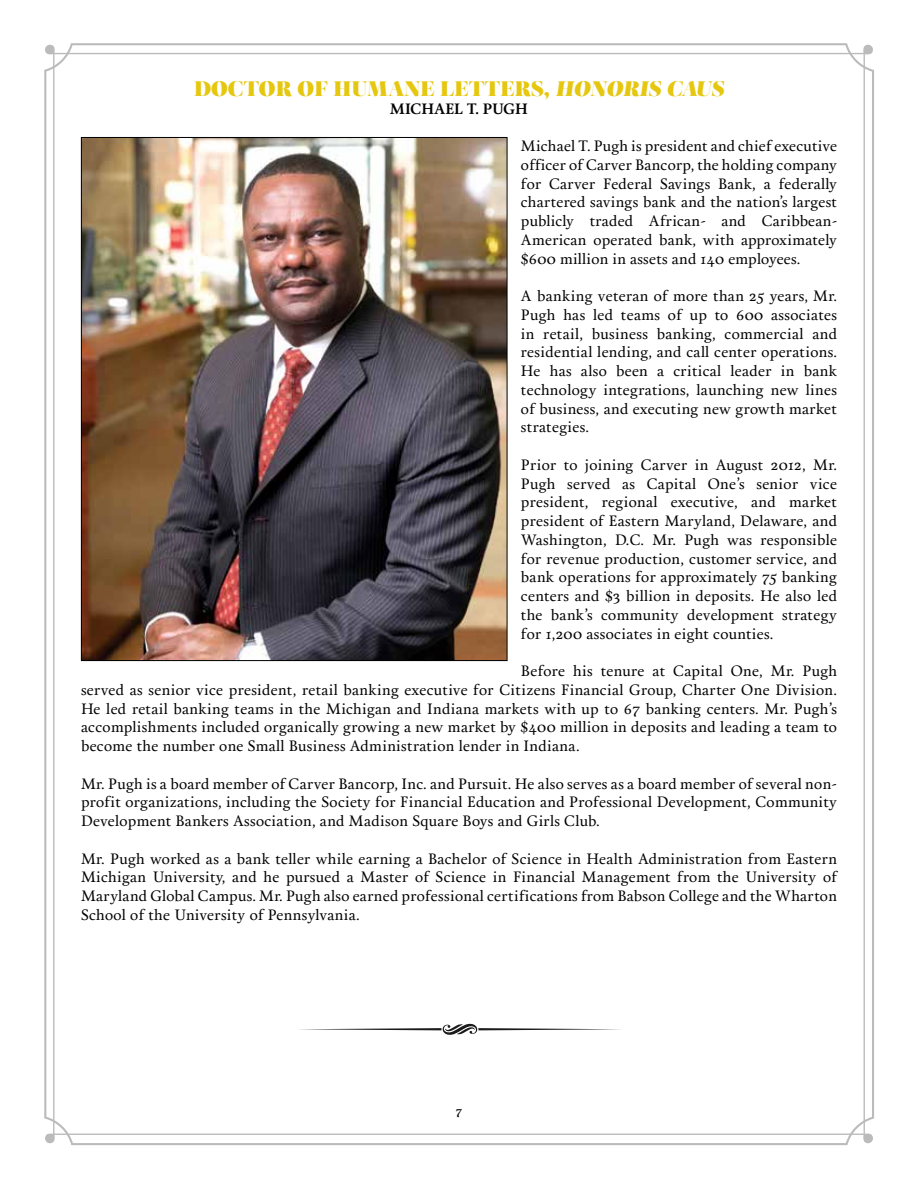
<style>
.page{position:relative;width:918px;height:1188px;background:#fff}
.page>*{position:absolute;margin:0;border:0;box-sizing:border-box;transform-origin:0 0}
.t1{font:21px "Salome";color:#e6c70f}
.t2{font:15px/18.8px "Calendas Plus";letter-spacing:.025em;color:#000;text-align:justify}
.t3{font:700 15px "Calendas Plus";color:#000}
.t4{font:700 12px "Calendas Plus";color:#000}
.s1{font-family:"Salome Italic 0 wt"}
</style>
<div class="page">
<img style="left:44px;top:43px;width:830px;height:1102px">
<img style="left:83px;top:139px;width:422px;height:520px">
<svg style="left:298px;top:1024px;width:324px;height:11px"></svg>
<h1 class="t1" style="left:194px;top:75px;width:531px">DOCTOR OF HUMANE LETTERS, <span class="s1">HONORIS CAUS</span></h1>
<p class="t3" style="left:390px;top:98px;width:140px">MICHAEL T. PUGH</p>
<p class="t2" style="left:521px;top:136px;width:318px">Michael T. Pugh is president and chief executive officer of Carver Bancorp, the holding company for Carver Federal Savings Bank, a federally chartered savings bank and the nation’s largest publicly traded African- and Caribbean-American operated bank, with approximately $600 million in assets and 140 employees.</p>
<p class="t2" style="left:521px;top:286px;width:318px">A banking veteran of more than 25 years, Mr.<br>Pugh has led teams of up to 600 associates in retail, business banking, commercial and residential lending, and call center operations.<br>He has also been a critical leader in bank technology integrations, launching new lines of business, and executing new growth market strategies.</p>
<p class="t2" style="left:521px;top:455px;width:318px">Prior to joining Carver in August 2012, Mr.<br>Pugh served as Capital One’s senior vice president, regional executive, and market president of Eastern Maryland, Delaware, and Washington, D.C. Mr. Pugh was responsible for revenue production, customer service, and bank operations for approximately 75 banking centers and $3 billion in deposits. He also led the bank’s community development strategy for 1,200 associates in eight counties.</p>
<p class="t2" style="left:81px;top:661px;width:758px;text-indent:440px">Before his tenure at Capital One, Mr. Pugh served as senior vice president, retail banking executive for Citizens Financial Group, Charter One Division.<br>He led retail banking teams in the Michigan and Indiana markets with up to 67 banking centers. Mr. Pugh’s accomplishments included organically growing a new market by $400 million in deposits and leading a team to become the number one Small Business Administration lender in Indiana.</p>
<p class="t2" style="left:81px;top:773px;width:758px">Mr. Pugh is a board member of Carver Bancorp, Inc. and Pursuit. He also serves as a board member of several non&shy;profit organizations, including the Society for Financial Education and Professional Development, Community Development Bankers Association, and Madison Square Boys and Girls Club.</p>
<p class="t2" style="left:81px;top:848px;width:757px">Mr. Pugh worked as a bank teller while earning a Bachelor of Science in Health Administration from Eastern Michigan University, and he pursued a Master of Science in Financial Management from the University of Maryland Global Campus. Mr. Pugh also earned professional certifications from Babson College and the Wharton School of the University of Pennsylvania.</p>
<p class="t4" style="left:456px;top:1102px;width:8px">7</p>
</div>
